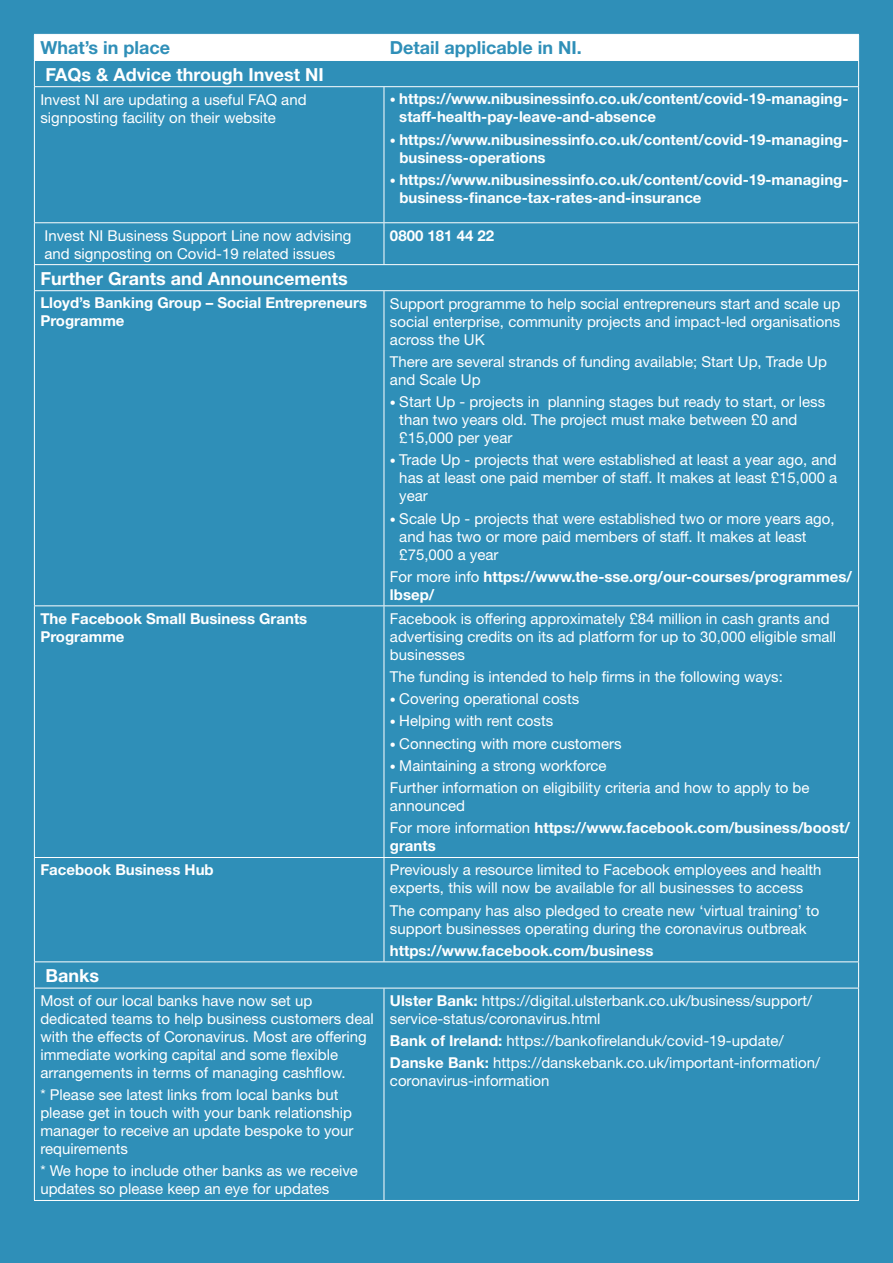
<style>
.page{position:relative;width:893px;height:1263px;background:#2f8fb8}
.page>*{position:absolute;margin:0;border:0;box-sizing:border-box;transform-origin:0 0}
.t1{font:700 18px "Helvetica Neue";color:#fff}
.t2{font:700 18px "Helvetica Neue";color:#2f8fb8}
.t3{font:15px/18px "Helvetica Neue";color:#fff}
.t4{font:700 15px/18px "Helvetica Neue";color:#fff}
.s1{font-weight:400;font-size:12px}
.s2{font-size:12px}
.s3{font-weight:400}
.s4{font-weight:700}
</style>
<div class="page">
<svg style="left:34px;top:34px;width:825px;height:52px"></svg>
<hr style="left:34px;top:86px;width:350px;height:1px;background:#fff">
<hr style="left:34px;top:87px;width:1px;height:135px;background:#fff">
<hr style="left:384px;top:86px;width:475px;height:1px;background:#fff">
<hr style="left:384px;top:87px;width:1px;height:135px;background:#fff">
<hr style="left:858px;top:87px;width:1px;height:135px;background:#fff">
<hr style="left:34px;top:222px;width:350px;height:1px;background:#fff">
<hr style="left:34px;top:223px;width:1px;height:41px;background:#fff">
<hr style="left:384px;top:222px;width:475px;height:1px;background:#fff">
<hr style="left:384px;top:223px;width:1px;height:41px;background:#fff">
<hr style="left:858px;top:223px;width:1px;height:41px;background:#fff">
<hr style="left:34px;top:264px;width:350px;height:1px;background:#fff">
<svg style="left:34px;top:265px;width:1px;height:25px"></svg>
<hr style="left:384px;top:264px;width:475px;height:1px;background:#fff">
<svg style="left:858px;top:265px;width:1px;height:25px"></svg>
<hr style="left:34px;top:290px;width:350px;height:1px;background:#fff">
<hr style="left:34px;top:291px;width:1px;height:314px;background:#fff">
<hr style="left:384px;top:290px;width:475px;height:1px;background:#fff">
<hr style="left:384px;top:291px;width:1px;height:314px;background:#fff">
<hr style="left:858px;top:291px;width:1px;height:314px;background:#fff">
<hr style="left:34px;top:605px;width:350px;height:1px;background:#fff">
<hr style="left:34px;top:606px;width:1px;height:251px;background:#fff">
<hr style="left:384px;top:605px;width:475px;height:1px;background:#fff">
<hr style="left:384px;top:606px;width:1px;height:251px;background:#fff">
<hr style="left:858px;top:606px;width:1px;height:251px;background:#fff">
<hr style="left:34px;top:857px;width:350px;height:1px;background:#fff">
<hr style="left:34px;top:858px;width:1px;height:103px;background:#fff">
<hr style="left:384px;top:857px;width:475px;height:1px;background:#fff">
<hr style="left:384px;top:858px;width:1px;height:103px;background:#fff">
<hr style="left:858px;top:858px;width:1px;height:103px;background:#fff">
<hr style="left:34px;top:961px;width:350px;height:1px;background:#fff">
<svg style="left:34px;top:962px;width:1px;height:26px"></svg>
<hr style="left:384px;top:961px;width:475px;height:1px;background:#fff">
<svg style="left:858px;top:962px;width:1px;height:26px"></svg>
<hr style="left:34px;top:988px;width:350px;height:1px;background:#fff">
<hr style="left:34px;top:988px;width:1px;height:212px;background:#fff">
<hr style="left:384px;top:988px;width:475px;height:1px;background:#fff">
<hr style="left:384px;top:988px;width:1px;height:212px;background:#fff">
<hr style="left:858px;top:988px;width:1px;height:212px;background:#fff">
<hr style="left:34px;top:1200px;width:350px;height:1px;background:#fff">
<hr style="left:384px;top:1200px;width:475px;height:1px;background:#fff">
<p class="t2" style="left:40px;top:37px;width:131px">What’s in place</p>
<p class="t2" style="left:390px;top:37px;width:193px">Detail applicable in NI.</p>
<p class="t1" style="left:45px;top:63px;width:280px">FAQs &amp; Advice through Invest NI</p>
<p class="t3" style="left:40px;top:90px;width:268px">Invest NI are updating a useful FAQ and signposting facility on their website</p>
<p class="t4" style="left:399px;top:90px;width:451px;text-indent:-9px"><span class="s1">•</span> https://www.nibusinessinfo.co.uk/content/covid-19-managing&shy;staff-health-pay-leave-and-absence</p>
<p class="t4" style="left:399px;top:130px;width:451px;text-indent:-9px"><span class="s2">•</span> https://www.nibusinessinfo.co.uk/content/covid-19-managing&shy;business-operations</p>
<p class="t4" style="left:399px;top:170px;width:451px;text-indent:-9px"><span class="s2">•</span> https://www.nibusinessinfo.co.uk/content/covid-19-managing&shy;business-finance-tax-rates-and-insurance</p>
<p class="t3" style="left:45px;top:226px;width:308px">Invest NI Business Support Line now advising and signposting on Covid-19 related issues</p>
<p class="t4" style="left:390px;top:226px;width:106px">0800 181 44 22</p>
<p class="t1" style="left:40px;top:267px;width:309px">Further Grants and Announcements</p>
<p class="t4" style="left:40px;top:294px;width:328px">Lloyd’s Banking Group – Social Entrepreneurs<br>Programme</p>
<p class="t3" style="left:390px;top:294px;width:452px;text-align:justify">Support programme to help social entrepreneurs start and scale up social enterprise, community projects and impact-led organisations across the UK</p>
<p class="t3" style="left:390px;top:352px;width:439px">There are several strands of funding available; Start Up, Trade Up and Scale Up</p>
<p class="t3" style="left:399px;top:392px;width:427px;text-indent:-9px"><span class="s2">•</span> Start Up - projects in planning stages but ready to start, or less than two years old. The project must make between £0 and £15,000 per year</p>
<p class="t3" style="left:399px;top:451px;width:439px;text-align:justify;text-indent:-9px"><span class="s2">•</span> Trade Up - projects that were established at least a year ago, and has at least one paid member of staff. It makes at least £15,000 a year</p>
<p class="t3" style="left:399px;top:509px;width:437px;text-indent:-9px"><span class="s2">•</span> Scale Up - projects that were established two or more years ago, and has two or more paid members of staff. It makes at least £75,000 a year</p>
<p class="t4" style="left:390px;top:567px;width:463px"><span class="s3">For more info</span> https://www.the-sse.org/our-courses/programmes/ lbsep/</p>
<p class="t4" style="left:40px;top:609px;width:268px">The Facebook Small Business Grants<br>Programme</p>
<p class="t3" style="left:390px;top:609px;width:448px">Facebook is offering approximately £84 million in cash grants and advertising credits on its ad platform for up to 30,000 eligible small businesses</p>
<p class="t3" style="left:390px;top:667px;width:394px">The funding is intended to help firms in the following ways:</p>
<p class="t3" style="left:390px;top:690px;width:191px"><span class="s2">•</span> Covering operational costs</p>
<p class="t3" style="left:390px;top:712px;width:165px"><span class="s2">•</span> Helping with rent costs</p>
<p class="t3" style="left:390px;top:734px;width:233px"><span class="s2">•</span> Connecting with more customers</p>
<p class="t3" style="left:390px;top:754px;width:421px;line-height:22.2px"><span class="s2">•</span> Maintaining a strong workforce<br>Further information on eligibility criteria and how to apply to be</p>
<p class="t4" style="left:390px;top:794px;width:462px;line-height:22.2px"><span class="s3">announced<br>For more information</span> https://www.facebook.com/business/boost/</p>
<p class="t4" style="left:390px;top:837px;width:47px">grants</p>
<p class="t4" style="left:40px;top:860px;width:175px">Facebook Business Hub</p>
<p class="t3" style="left:390px;top:861px;width:433px">Previously a resource limited to Facebook employees and health experts, this will now be available for all businesses to access</p>
<p class="t3" style="left:390px;top:901px;width:431px">The company has also pledged to create new ‘virtual training’ to support businesses operating during the coronavirus outbreak</p>
<p class="t4" style="left:390px;top:941px;width:265px">https://www.facebook.com/business</p>
<p class="t1" style="left:45px;top:964px;width:55px">Banks</p>
<p class="t3" style="left:40px;top:991px;width:335px">Most of our local banks have now set up dedicated teams to help business customers deal with the effects of Coronavirus. Most are offering immediate working capital and some flexible arrangements in terms of managing cashflow.</p>
<p class="t3" style="left:40px;top:1086px;width:315px">* Please see latest links from local banks but please get in touch with your bank relationship manager to receive an update bespoke to your requirements</p>
<p class="t3" style="left:40px;top:1162px;width:319px">* We hope to include other banks as we receive updates so please keep an eye for updates</p>
<p class="t3" style="left:390px;top:991px;width:424px"><span class="s4">Ulster Bank:</span> https://digital.ulsterbank.co.uk/business/support/ service-status/coronavirus.html</p>
<p class="t3" style="left:390px;top:1029px;width:432px;line-height:22.2px"><span class="s4">Bank of Ireland:</span> https://bankofirelanduk/covid-19-update/<br><span class="s4">Danske Bank:</span> https://danskebank.co.uk/important-information/</p>
<p class="t3" style="left:390px;top:1072px;width:161px">coronavirus-information</p>
</div>
